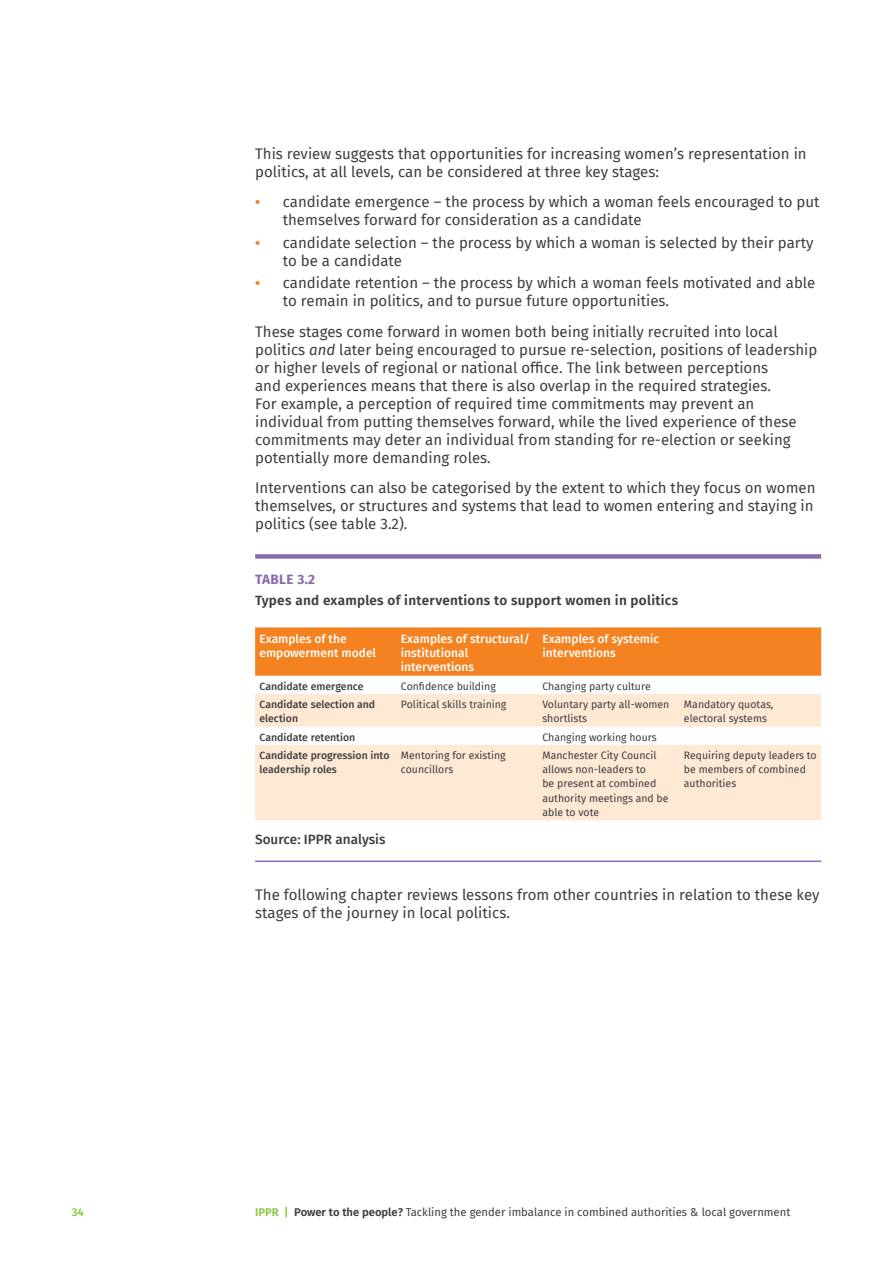
<style>
.page{position:relative;width:893px;height:1263px;background:#fff}
.page>*{position:absolute;margin:0;border:0;box-sizing:border-box;transform-origin:0 0}
.t1{font:15px/18px "Fira Sans";color:#3e3e3f}
.t2{font:600 13.5px "Fira Sans";letter-spacing:.02em;color:#3e3e3f}
.t3{font:500 13.5px "Fira Sans";color:#3e3e3f}
.t4{font:700 13.5px "Fira Sans";letter-spacing:.03em;color:#8a6aae}
.t5{font:500 12px/14.2px "Fira Sans";color:#fff}
.t6{font:11.25px "Fira Sans";color:#3e3e3f}
.t7{font:600 11.25px "Fira Sans";color:#8bc63e}
.t8{font:10.5px/14.2px "Fira Sans";color:#3e3e3f}
.t9{font:500 10.5px/14.2px "Fira Sans";color:#3e3e3f}
.s1{font-weight:600;color:#f58220}
.s2{font-style:italic}
.s3{font-weight:600;color:#8bc63e}
.s4{font-weight:600}
</style>
<div class="page">
<div style="left:255px;top:554px;width:566px;height:5px;background:#8a6aae"></div>
<hr style="left:255px;top:860px;width:566px;height:2px;background:#8a6aae">
<div style="left:255px;top:627px;width:566px;height:49px;background:#f58220"></div>
<svg style="left:255px;top:694px;width:566px;height:126px;background:#feecdb"></svg>
<p class="t1" style="left:255px;top:144px;width:553px">This review suggests that opportunities for increasing women’s representation in politics, at all levels, can be considered at three key stages:</p>
<p class="t1" style="left:283px;top:193px;width:538px;text-indent:-28px"><span class="s1">•</span> candidate emergence – the process by which a woman feels encouraged to put themselves forward for consideration as a candidate</p>
<p class="t1" style="left:283px;top:233px;width:532px;text-indent:-28px"><span class="s1">•</span> candidate selection – the process by which a woman is selected by their party to be a candidate</p>
<p class="t1" style="left:283px;top:273px;width:534px;text-indent:-28px"><span class="s1">•</span> candidate retention – the process by which a woman feels motivated and able to remain in politics, and to pursue future opportunities.</p>
<p class="t1" style="left:255px;top:322px;width:564px">These stages come forward in women both being initially recruited into local politics <span class="s2">and</span> later being encouraged to pursue re-selection, positions of leadership or higher levels of regional or national office. The link between perceptions<br>and experiences means that there is also overlap in the required strategies.<br>For example, a perception of required time commitments may prevent an individual from putting themselves forward, while the lived experience of these commitments may deter an individual from standing for re-election or seeking potentially more demanding roles.</p>
<p class="t1" style="left:255px;top:479px;width:562px">Interventions can also be categorised by the extent to which they focus on women themselves, or structures and systems that lead to women entering and staying in politics (see table 3.2).</p>
<p class="t4" style="left:255px;top:568px;width:62px">TABLE 3.2</p>
<p class="t2" style="left:255px;top:589px;width:424px">Types and examples of interventions to support women in politics</p>
<p class="t5" style="left:259px;top:631px;width:118px">Examples of the empowerment model</p>
<p class="t5" style="left:401px;top:631px;width:131px">Examples of structural/ institutional interventions</p>
<p class="t5" style="left:542px;top:631px;width:118px">Examples of systemic interventions</p>
<p class="t9" style="left:259px;top:678px;width:106px">Candidate emergence</p>
<p class="t8" style="left:401px;top:679px;width:96px">Confidence building</p>
<p class="t8" style="left:542px;top:679px;width:110px">Changing party culture</p>
<p class="t9" style="left:259px;top:697px;width:117px">Candidate selection and election</p>
<p class="t8" style="left:401px;top:697px;width:107px">Political skills training</p>
<p class="t8" style="left:542px;top:697px;width:129px">Voluntary party all-women shortlists</p>
<p class="t8" style="left:684px;top:697px;width:91px">Mandatory quotas, electoral systems</p>
<p class="t9" style="left:259px;top:729px;width:98px">Candidate retention</p>
<p class="t8" style="left:542px;top:730px;width:116px">Changing working hours</p>
<p class="t9" style="left:259px;top:748px;width:132px">Candidate progression into leadership roles</p>
<p class="t8" style="left:401px;top:748px;width:106px">Mentoring for existing councillors</p>
<p class="t8" style="left:542px;top:748px;width:128px">Manchester City Council allows non-leaders to<br>be present at combined authority meetings and be able to vote</p>
<p class="t8" style="left:684px;top:748px;width:134px">Requiring deputy leaders to be members of combined authorities</p>
<p class="t3" style="left:255px;top:828px;width:132px">Source: IPPR analysis</p>
<p class="t1" style="left:255px;top:885px;width:566px">The following chapter reviews lessons from other countries in relation to these key stages of the journey in local politics.</p>
<p class="t7" style="left:72px;top:1203px;width:14px">34</p>
<p class="t6" style="left:255px;top:1204px;width:537px"><span class="s3">IPPR |</span> <span class="s4">Power to the people?</span> Tackling the gender imbalance in combined authorities &amp; local government</p>
</div>
